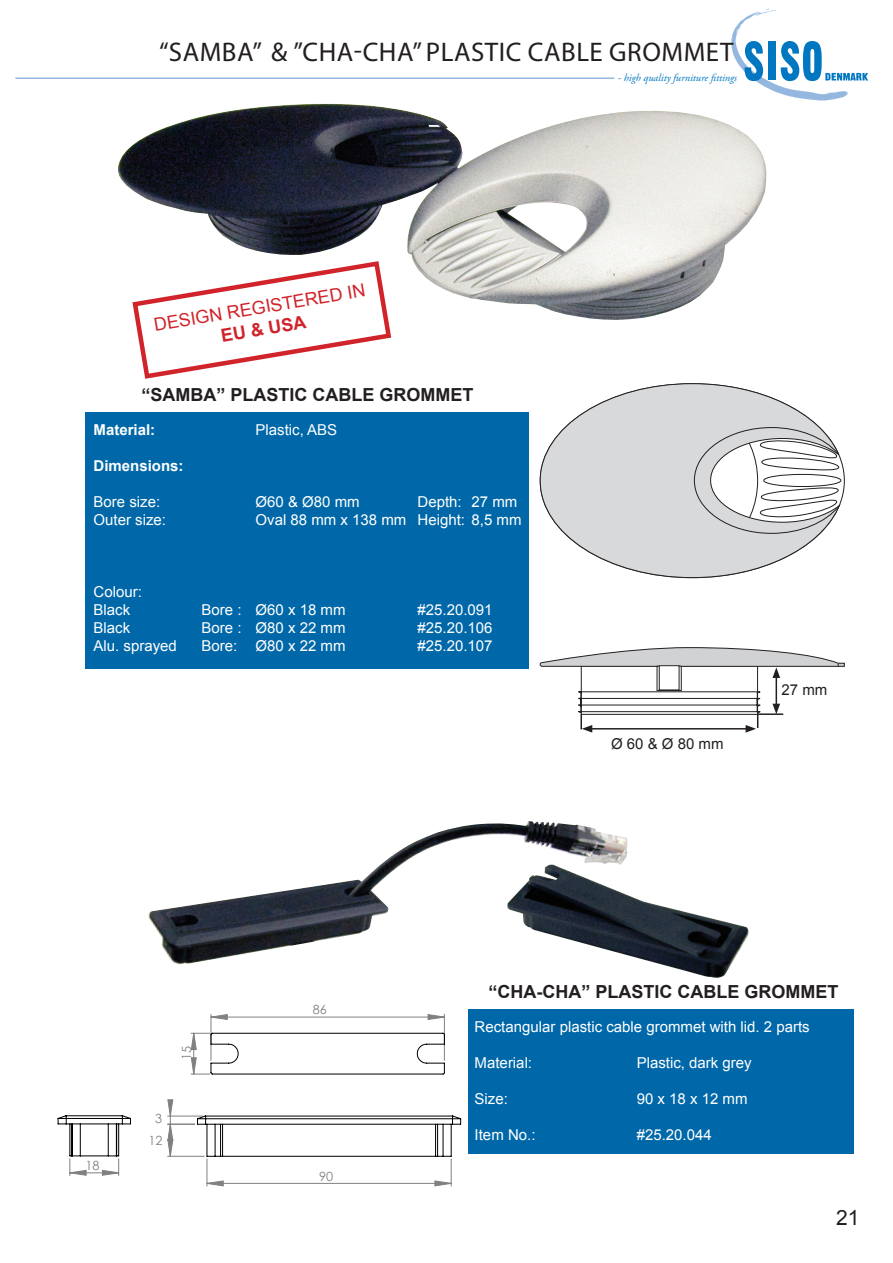
<style>
.page{position:relative;width:893px;height:1263px;background:#fff}
.page>*{position:absolute;margin:0;border:0;box-sizing:border-box;transform-origin:0 0}
.t1{font:27px "Myriad Pro";letter-spacing:.02em;color:#231f20}
.t2{font:21px "Arial";color:#231f20}
.t3{font:700 18px "Arial";color:#231f20}
.t4{font:18px "Arial";color:#d1232a}
.t5{font:700 18px "Arial";color:#d1232a}
.t6{font:15px/18px "Arial";color:#fff}
.t7{font:700 15px "Arial";color:#fff}
.t8{font:15px "Arial";color:#231f20}
.t9{font:12.6px "Century Gothic";color:#808080}
.t10{font:italic 10.5px "Adobe Garamond Pro";color:#0077c0}
</style>
<div class="page">
<hr style="left:15px;top:78px;width:599px;height:1px;background:#94b7e0">
<svg style="left:731px;top:9px;width:137px;height:92px"></svg>
<div style="left:85px;top:412px;width:443px;height:256px;background:#0068a9"></div>
<img style="left:118px;top:104px;width:648px;height:216px">
<svg style="left:130px;top:259px;width:264px;height:120px"></svg>
<svg style="left:540px;top:383px;width:280px;height:195px"></svg>
<svg style="left:694px;top:427px;width:148px;height:107px"></svg>
<div style="left:657px;top:666px;width:24px;height:24px;background:#7f7c7d"></div>
<div style="left:657px;top:666px;width:25px;height:25px;border:1px solid #231f20"></div>
<div style="left:659px;top:666px;width:20px;height:24px;background:#fff"></div>
<div style="left:659px;top:665px;width:20px;height:25px;border:1px solid #231f20"></div>
<hr style="left:776px;top:676px;width:1px;height:30px;background:#231f20">
<svg style="left:540px;top:647px;width:305px;height:31px"></svg>
<svg style="left:772px;top:704px;width:8px;height:9px"></svg>
<svg style="left:578px;top:691px;width:183px;height:42px"></svg>
<hr style="left:757px;top:713px;width:26px;height:2px;background:#231f20">
<div style="left:468px;top:1009px;width:386px;height:144px;background:#0068a9"></div>
<svg style="left:57px;top:1014px;width:404px;height:172px"></svg>
<img style="left:148px;top:821px;width:480px;height:143px">
<img style="left:507px;top:864px;width:242px;height:114px">
<h1 class="t1" style="left:159px;top:35px;width:576px">“SAMBA” &amp; ”CHA-CHA” PLASTIC CABLE GROMMET</h1>
<p class="t4" style="left:152px;top:314px;width:216px;rotate:-10deg">DESIGN REGISTERED IN</p>
<p class="t5" style="left:219px;top:324px;width:88px;rotate:-10deg">EU &amp; USA</p>
<p class="t3" style="left:142px;top:382px;width:333px">“SAMBA” PLASTIC CABLE GROMMET</p>
<p class="t7" style="left:94px;top:419px;width:63px">Material:</p>
<p class="t6" style="left:256px;top:420px;width:83px">Plastic, ABS</p>
<p class="t7" style="left:94px;top:455px;width:92px">Dimensions:</p>
<p class="t6" style="left:94px;top:492px;width:68px">Bore size:</p>
<p class="t6" style="left:256px;top:492px;width:106px">Ø60 &amp; Ø80 mm</p>
<p class="t6" style="left:418px;top:492px;width:101px">Depth: 27 mm</p>
<p class="t6" style="left:94px;top:510px;width:74px">Outer size:</p>
<p class="t6" style="left:256px;top:510px;width:268px">Oval 88 mm x 138 mm Height: 8,5 mm</p>
<p class="t6" style="left:94px;top:582px;width:50px">Colour:<br>Black</p>
<p class="t6" style="left:202px;top:600px;width:146px">Bore : Ø60 x 18 mm</p>
<p class="t6" style="left:418px;top:600px;width:77px">#25.20.091</p>
<p class="t6" style="left:94px;top:618px;width:38px">Black</p>
<p class="t6" style="left:202px;top:618px;width:146px">Bore : Ø80 x 22 mm</p>
<p class="t6" style="left:418px;top:618px;width:77px">#25.20.106</p>
<p class="t6" style="left:94px;top:636px;width:85px">Alu. sprayed</p>
<p class="t6" style="left:202px;top:636px;width:146px">Bore: Ø80 x 22 mm</p>
<p class="t6" style="left:418px;top:636px;width:77px">#25.20.107</p>
<p class="t10" style="left:618px;top:71px;width:121px">- high quality furniture fittings</p>
<p class="t8" style="left:611px;top:734px;width:114px">Ø 60 &amp; Ø 80 mm</p>
<p class="t8" style="left:782px;top:680px;width:47px">27 mm</p>
<p class="t9" style="left:85px;top:1157px;width:16px">18</p>
<p class="t9" style="left:178px;top:1060px;width:16px;rotate:-90deg">15</p>
<p class="t9" style="left:155px;top:1110px;width:9px">3</p>
<p class="t9" style="left:148px;top:1131px;width:16px">12</p>
<p class="t9" style="left:313px;top:1001px;width:16px">86</p>
<p class="t9" style="left:319px;top:1167px;width:16px">90</p>
<p class="t3" style="left:488px;top:979px;width:351px">“CHA-CHA” PLASTIC CABLE GROMMET</p>
<p class="t6" style="left:475px;top:1017px;width:337px">Rectangular plastic cable grommet with lid. 2 parts</p>
<p class="t6" style="left:475px;top:1053px;width:59px">Material:</p>
<p class="t6" style="left:637px;top:1053px;width:117px">Plastic, dark grey</p>
<p class="t6" style="left:475px;top:1089px;width:35px">Size:</p>
<p class="t6" style="left:637px;top:1089px;width:112px">90 x 18 x 12 mm</p>
<p class="t6" style="left:475px;top:1125px;width:62px">Item No.:</p>
<p class="t6" style="left:637px;top:1125px;width:77px">#25.20.044</p>
<h2 class="t2" style="left:836px;top:1203px;width:25px">21</h2>
</div>
